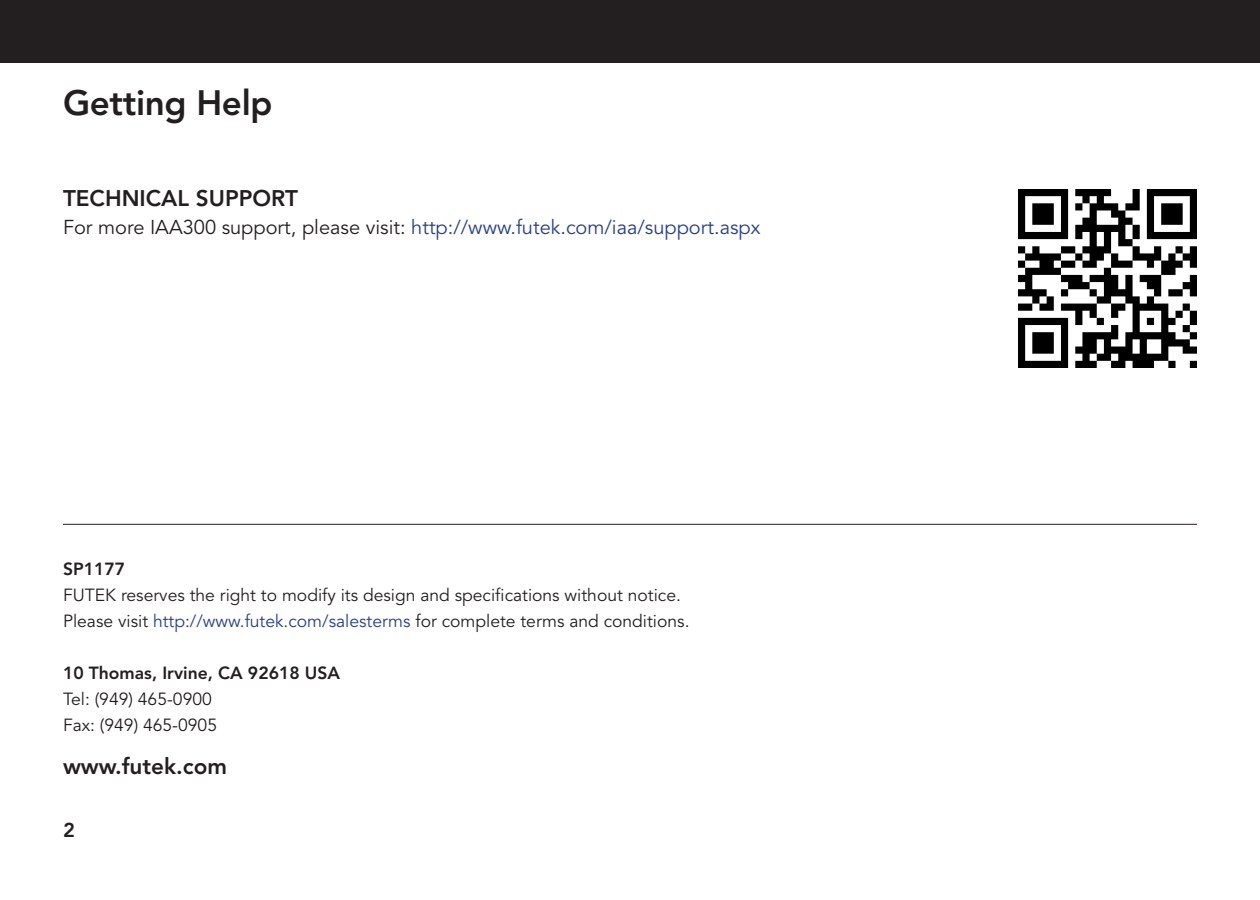
<style>
.page{position:relative;width:1260px;height:900px;background:#fff}
.page>*{position:absolute;margin:0;border:0;box-sizing:border-box;transform-origin:0 0}
.t1{font:800 35px "Avenir";letter-spacing:-.01em;color:#231f20}
.t2{font:800 22.5px "Avenir";color:#231f20}
.t3{font:20px "Avenir";color:#253f8e}
.t4{font:800 20px "Avenir";color:#231f20}
.t5{font:17.5px "Avenir";color:#231f20}
.t6{font:800 17.5px "Avenir";color:#231f20}
.s1{color:#231f20}
.s2{color:#253f8e}
</style>
<div class="page">
<div style="left:0;top:0;width:1260px;height:63px;background:#231f20"></div>
<hr style="left:63px;top:524px;width:1134px;height:1px;background:#231f20">
<img style="left:1018px;top:189px;width:179px;height:179px">
<p class="t1" style="left:63px;top:82px;width:211px">Getting Help</p>
<p class="t2" style="left:63px;top:185px;width:236px">TECHNICAL SUPPORT</p>
<p class="t3" style="left:63px;top:215px;width:699px"><span class="s1">For more IAA300 support, please visit:</span> http://www.futek.com/iaa/support.aspx</p>
<p class="t6" style="left:63px;top:558px;width:64px">SP1177</p>
<p class="t5" style="left:63px;top:584px;width:619px">FUTEK reserves the right to modify its design and specifications without notice.</p>
<p class="t5" style="left:63px;top:610px;width:628px">Please visit <span class="s2">http://www.futek.com/salesterms</span> for complete terms and conditions.</p>
<p class="t6" style="left:63px;top:662px;width:279px">10 Thomas, Irvine, CA 92618 USA</p>
<p class="t5" style="left:63px;top:688px;width:150px">Tel: (949) 465-0900</p>
<p class="t5" style="left:63px;top:714px;width:156px">Fax: (949) 465-0905</p>
<p class="t2" style="left:63px;top:753px;width:166px">www.futek.com</p>
<p class="t4" style="left:63px;top:818px;width:13px">2</p>
</div>
